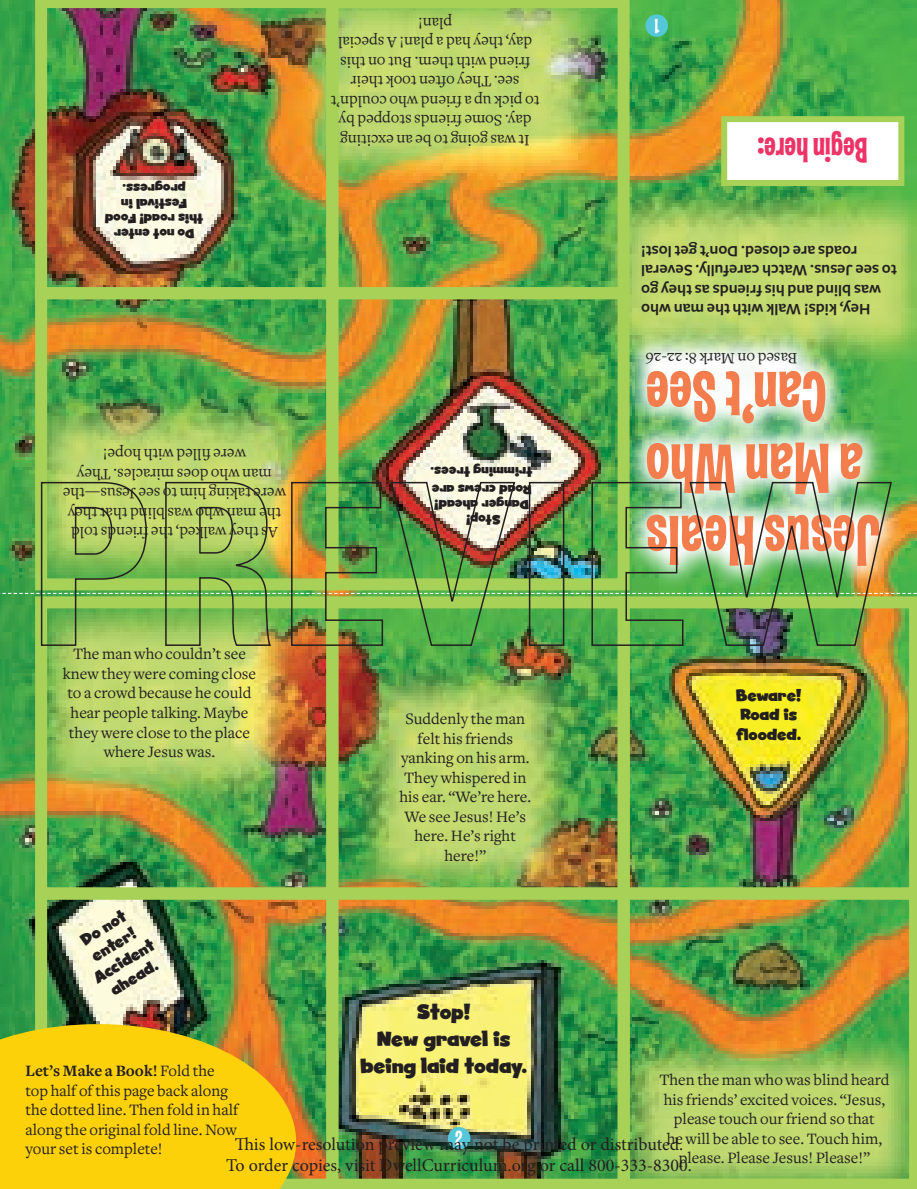
<style>
.page{position:relative;width:917px;height:1189px;background:#fff}
.page>*{position:absolute;margin:0;border:0;box-sizing:border-box;transform-origin:0 0}
.t1{font:72px/72px "Las Vegas OT Jackpot";color:#f47d4d;text-align:right}
.t2{font:36px "Las Vegas OT Jackpot";color:#ee3367}
.t3{font:21px/27px "Ghost Kid AOE";color:#231f20;text-align:center}
.t4{font:21px "Las Vegas OT Jackpot";color:#fff}
.t5{font:18px/21px "Minion Pro";color:#231f20;text-align:center}
.t6{font:16.5px/19.5px "Freight Text";color:#231f20;text-align:center}
.t7{font:600 16.5px/19.5px "Freight Sans";color:#231f20;text-align:right}
.t8{font:16.5px/19.5px "Ghost Kid AOE";color:#231f20}
.t9{font:700 16.5px "Freight Text";color:#231f20}
.t10{font:13.5px/15px "Ghost Kid AOE";color:#231f20;text-align:center}
.s1{font-weight:400}
</style>
<div class="page">
<img style="left:0;top:0;width:917px;height:1189px">
<p class="t10" style="left:203px;top:241px;width:100px;rotate:-180deg">Do not enter this road! Food<br>Festival in progress.</p>
<p class="t6" style="left:539px;top:150px;width:210px;rotate:-180deg">It was going to be an exciting day. Some friends stopped by to pick up a friend who couldn’t see. They often took their friend with them. But on this day, they had a plan! A special plan!</p>
<p class="t6" style="left:286px;top:542px;width:224px;rotate:-180deg">As they walked, the friends told the man who was blind that they were taking him to see Jesus—the man who does miracles. They were filled with hope!</p>
<p class="t6" style="left:63px;top:644px;width:195px">The man who couldn’t see knew they were coming close to a crowd because he could hear people talking. Maybe they were close to the place where Jesus was.</p>
<p class="t8" style="left:69px;top:938px;width:70px;text-align:center;rotate:-32deg">Do not enter!<br>Accident ahead.</p>
<p class="t10" style="left:532px;top:479px;width:103px;rotate:-180deg">trimming trees.</p>
<p class="t10" style="left:531px;top:527px;width:101px;rotate:-180deg">Stop!<br>Danger ahead!<br>Road crews are</p>
<p class="t6" style="left:399px;top:709px;width:133px">Suddenly the man felt his friends yanking on his arm.<br>They whispered in his ear. “We’re here.<br>We see Jesus! He’s here. He’s right here!”</p>
<p class="t3" style="left:377px;top:998px;width:135px">Stop!<br>New gravel is</p>
<p class="t4" style="left:659px;top:37px;width:7px;rotate:-180deg">1</p>
<h2 class="t2" style="left:867px;top:170px;width:112px;rotate:-180deg">Begin here:</h2>
<p class="t7" style="left:896px;top:319px;width:257px;rotate:-180deg">Hey, kids! Walk with the man who was blind and his friends as they go to see Jesus. Watch carefully. Several roads are closed. Don’t get lost!</p>
<p class="t6" style="left:797px;top:367px;width:153px;rotate:-180deg">Based on Mark 8: 22-26</p>
<h1 class="t1" style="left:880px;top:576px;width:236px;rotate:-180deg">Jesus Heals a Man Who<br>Can’t See</h1>
<p class="t8" style="left:736px;top:685px;width:67px">Beware!<br>Road is flooded.</p>
<p class="t9" style="left:25px;top:1061px;width:191px">Let’s Make a Book! <span class="s1">Fold the</span></p>
<p class="t3" style="left:360px;top:1052px;width:168px">being laid today.</p>
<p class="t6" style="left:25px;top:1080px;width:214px;text-align:left">top half of this page back along the dotted line. Then fold in half along the original fold line. Now your set is complete!</p>
<p class="t6" style="left:659px;top:1070px;width:232px">Then the man who was blind heard his friends’ excited voices. “Jesus, please touch our friend so that<br>he will be able to see. Touch him, please. Please Jesus! Please!”</p>
<p class="t4" style="left:455px;top:1126px;width:9px">2</p>
<p class="t5" style="left:226px;top:1133px;width:467px">This low-resolution preview may not be printed or distributed.<br>To order copies, visit DwellCurriculum.org or call 800-333-8300.</p>
</div>
